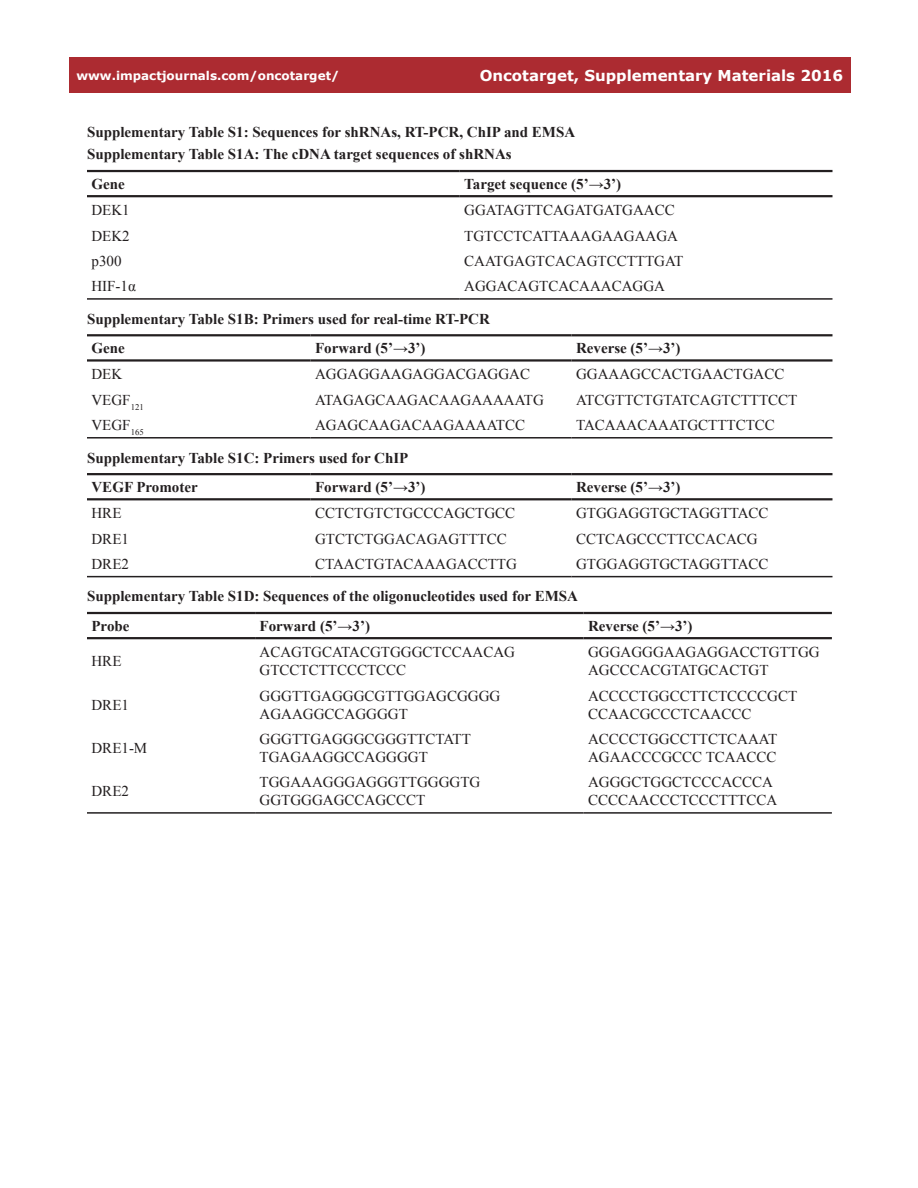
<style>
.page{position:relative;width:918px;height:1188px;background:#fff}
.page>*{position:absolute;margin:0;border:0;box-sizing:border-box;transform-origin:0 0}
.TableText_Center{font:15px/18px "Times New Roman";color:#231f20}
.Table_head{font:700 15px "Times New Roman";color:#231f20}
.TableText1{font:15px "Times New Roman";color:#231f20}
.t1{font:700 15px "Verdana";color:#fff}
.t2{font:700 12px "Verdana";color:#fff}
</style>
<div class="page">
<div style="left:69px;top:57px;width:781px;height:36px;background:#ac2b31"></div>
<svg style="left:87px;top:172px;width:745px;height:1px"></svg>
<hr style="left:87px;top:170px;width:373px;height:2px;background:#231f20">
<hr style="left:460px;top:170px;width:372px;height:2px;background:#231f20">
<hr style="left:87px;top:195px;width:373px;height:2px;background:#231f20">
<hr style="left:460px;top:195px;width:372px;height:2px;background:#231f20">
<hr style="left:87px;top:298px;width:373px;height:2px;background:#231f20">
<hr style="left:460px;top:298px;width:372px;height:2px;background:#231f20">
<svg style="left:87px;top:336px;width:745px;height:1px"></svg>
<hr style="left:87px;top:334px;width:224px;height:2px;background:#231f20">
<hr style="left:311px;top:334px;width:261px;height:2px;background:#231f20">
<hr style="left:572px;top:334px;width:260px;height:2px;background:#231f20">
<hr style="left:87px;top:359px;width:224px;height:3px;background:#231f20">
<hr style="left:311px;top:359px;width:261px;height:3px;background:#231f20">
<hr style="left:572px;top:359px;width:260px;height:3px;background:#231f20">
<hr style="left:87px;top:437px;width:224px;height:2px;background:#231f20">
<hr style="left:311px;top:437px;width:261px;height:2px;background:#231f20">
<hr style="left:572px;top:437px;width:260px;height:2px;background:#231f20">
<svg style="left:87px;top:475px;width:745px;height:1px"></svg>
<hr style="left:87px;top:473px;width:224px;height:2px;background:#231f20">
<hr style="left:311px;top:473px;width:261px;height:2px;background:#231f20">
<hr style="left:572px;top:473px;width:260px;height:2px;background:#231f20">
<hr style="left:87px;top:498px;width:224px;height:2px;background:#231f20">
<hr style="left:311px;top:498px;width:261px;height:2px;background:#231f20">
<hr style="left:572px;top:498px;width:260px;height:2px;background:#231f20">
<hr style="left:87px;top:576px;width:224px;height:1px;background:#231f20">
<hr style="left:311px;top:576px;width:261px;height:1px;background:#231f20">
<hr style="left:572px;top:576px;width:260px;height:1px;background:#231f20">
<svg style="left:87px;top:614px;width:745px;height:1px"></svg>
<hr style="left:87px;top:612px;width:168px;height:2px;background:#231f20">
<hr style="left:255px;top:612px;width:329px;height:2px;background:#231f20">
<hr style="left:584px;top:612px;width:248px;height:2px;background:#231f20">
<hr style="left:87px;top:637px;width:168px;height:2px;background:#231f20">
<hr style="left:255px;top:637px;width:329px;height:2px;background:#231f20">
<hr style="left:584px;top:637px;width:248px;height:2px;background:#231f20">
<hr style="left:87px;top:812px;width:168px;height:2px;background:#231f20">
<hr style="left:255px;top:812px;width:329px;height:2px;background:#231f20">
<hr style="left:584px;top:812px;width:248px;height:2px;background:#231f20">
<p class="t2" style="left:76px;top:67px;width:264px">www.impactjournals.com/oncotarget/</p>
<p class="t1" style="left:480px;top:65px;width:365px">Oncotarget, Supplementary Materials 2016</p>
<p class="Table_head" style="left:87px;top:122px;width:490px">Supplementary Table S1: Sequences for shRNAs, RT-PCR, ChIP and EMSA</p>
<p class="Table_head" style="left:87px;top:144px;width:426px">Supplementary Table S1A: The cDNA target sequences of shRNAs</p>
<p class="Table_head" style="left:92px;top:173px;width:35px">Gene</p>
<p class="Table_head" style="left:464px;top:173px;width:158px">Target sequence (5’→3’)</p>
<p class="TableText1" style="left:92px;top:200px;width:40px">DEK1</p>
<p class="TableText_Center" style="left:464px;top:201px;width:212px">GGATAGTTCAGATGATGAACC</p>
<p class="TableText1" style="left:92px;top:226px;width:40px">DEK2</p>
<p class="TableText_Center" style="left:464px;top:226px;width:215px">TGTCCTCATTAAAGAAGAAGA</p>
<p class="TableText1" style="left:92px;top:251px;width:31px">p300</p>
<p class="TableText_Center" style="left:464px;top:252px;width:221px">CAATGAGTCACAGTCCTTTGAT</p>
<p class="TableText_Center" style="left:92px;top:277px;width:46px">HIF-1α</p>
<p class="TableText_Center" style="left:464px;top:277px;width:202px">AGGACAGTCACAAACAGGA</p>
<p class="Table_head" style="left:87px;top:308px;width:404px">Supplementary Table S1B: Primers used for real-time RT-PCR</p>
<p class="Table_head" style="left:92px;top:338px;width:35px">Gene</p>
<p class="Table_head" style="left:315px;top:338px;width:112px">Forward (5’→3’)</p>
<p class="Table_head" style="left:576px;top:338px;width:106px">Reverse (5’→3’)</p>
<p class="TableText1" style="left:92px;top:364px;width:32px">DEK</p>
<p class="TableText_Center" style="left:315px;top:365px;width:216px">AGGAGGAAGAGGACGAGGAC</p>
<p class="TableText_Center" style="left:576px;top:365px;width:210px">GGAAAGCCACTGAACTGACC</p>
<p class="TableText1" style="left:92px;top:390px;width:54px">VEGF<sub>121</sub></p>
<p class="TableText_Center" style="left:315px;top:391px;width:230px">ATAGAGCAAGACAAGAAAAATG</p>
<p class="TableText_Center" style="left:576px;top:391px;width:223px">ATCGTTCTGTATCAGTCTTTCCT</p>
<p class="TableText_Center" style="left:92px;top:416px;width:54px">VEGF<sub>165</sub></p>
<p class="TableText_Center" style="left:315px;top:416px;width:212px">AGAGCAAGACAAGAAAATCC</p>
<p class="TableText_Center" style="left:576px;top:416px;width:200px">TACAAACAAATGCTTTCTCC</p>
<p class="Table_head" style="left:87px;top:447px;width:323px">Supplementary Table S1C: Primers used for ChIP</p>
<p class="Table_head" style="left:92px;top:476px;width:108px">VEGF Promoter</p>
<p class="Table_head" style="left:315px;top:476px;width:112px">Forward (5’→3’)</p>
<p class="Table_head" style="left:576px;top:476px;width:106px">Reverse (5’→3’)</p>
<p class="TableText1" style="left:92px;top:503px;width:31px">HRE</p>
<p class="TableText_Center" style="left:315px;top:504px;width:202px">CCTCTGTCTGCCCAGCTGCC</p>
<p class="TableText_Center" style="left:576px;top:504px;width:194px">GTGGAGGTGCTAGGTTACC</p>
<p class="TableText1" style="left:92px;top:529px;width:39px">DRE1</p>
<p class="TableText_Center" style="left:315px;top:529px;width:193px">GTCTCTGGACAGAGTTTCC</p>
<p class="TableText_Center" style="left:576px;top:529px;width:183px">CCTCAGCCCTTCCACACG</p>
<p class="TableText_Center" style="left:92px;top:555px;width:39px">DRE2</p>
<p class="TableText_Center" style="left:315px;top:555px;width:203px">CTAACTGTACAAAGACCTTG</p>
<p class="TableText_Center" style="left:576px;top:555px;width:194px">GTGGAGGTGCTAGGTTACC</p>
<p class="Table_head" style="left:87px;top:586px;width:493px">Supplementary Table S1D: Sequences of the oligonucleotides used for EMSA</p>
<p class="Table_head" style="left:92px;top:615px;width:40px">Probe</p>
<p class="Table_head" style="left:260px;top:615px;width:112px">Forward (5’→3’)</p>
<p class="Table_head" style="left:588px;top:615px;width:106px">Reverse (5’→3’)</p>
<p class="TableText1" style="left:92px;top:651px;width:31px">HRE</p>
<p class="TableText_Center" style="left:260px;top:643px;width:257px">ACAGTGCATACGTGGGCTCCAACAG<br>GTCCTCTTCCCTCCC</p>
<p class="TableText_Center" style="left:588px;top:643px;width:233px">GGGAGGGAAGAGGACCTGTTGG<br>AGCCCACGTATGCACTGT</p>
<p class="TableText1" style="left:92px;top:694px;width:39px">DRE1</p>
<p class="TableText_Center" style="left:260px;top:686px;width:242px">GGGTTGAGGGCGTTGGAGCGGGG<br>AGAAGGCCAGGGGT</p>
<p class="TableText_Center" style="left:588px;top:686px;width:211px">ACCCCTGGCCTTCTCCCCGCT<br>CCAACGCCCTCAACCC</p>
<p class="TableText1" style="left:92px;top:738px;width:57px">DRE1-M</p>
<p class="TableText_Center" style="left:260px;top:730px;width:213px">GGGTTGAGGGCGGGTTCTATT<br>TGAGAAGGCCAGGGGT</p>
<p class="TableText_Center" style="left:588px;top:730px;width:191px">ACCCCTGGCCTTCTCAAAT<br>AGAACCCGCCC TCAACCC</p>
<p class="TableText_Center" style="left:92px;top:782px;width:39px">DRE2</p>
<p class="TableText_Center" style="left:260px;top:773px;width:222px">TGGAAAGGGAGGGTTGGGGTG<br>GGTGGGAGCCAGCCCT</p>
<p class="TableText_Center" style="left:588px;top:773px;width:191px">AGGGCTGGCTCCCACCCA<br>CCCCAACCCTCCCTTTCCA</p>
</div>
